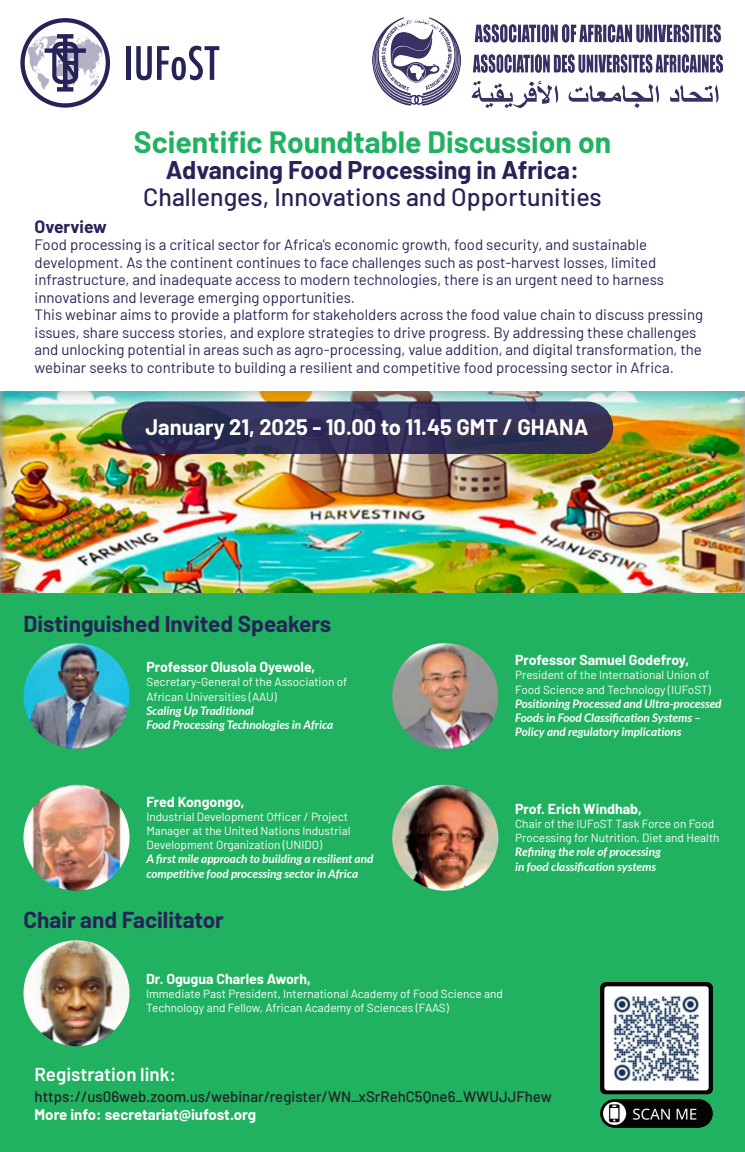
<style>
.page{position:relative;width:745px;height:1152px;background:#fff}
.page>*{position:absolute;margin:0;border:0;box-sizing:border-box;transform-origin:0 0}
.t1{font:700 30px "Barlow";color:#20b161}
.t2{font:500 25px "Barlow";color:#262357}
.t3{font:700 25px "Barlow";color:#262357}
.t4{font:700 22.5px "Barlow";color:#262357}
.t5{font:700 21.88px "Barlow";color:#fff}
.t6{font:600 18.75px "Barlow";color:#fff}
.t7{font:700 17.5px "Barlow";color:#262357}
.t8{font:15px/17.5px "Barlow";color:#262357}
.t9{font:500 15px "Barlow";color:#231f20}
.t10{font:700 15px "Barlow";color:#fff}
.t11{font:700 14.12px "Barlow";color:#fff}
.t12{font:11.75px/14.1px "Barlow";color:#fff}
.t13{font:italic 700 11.75px/14.1px "Lato";color:#fff}
</style>
<div class="page">
<div style="left:0;top:592px;width:744px;height:560px;background:#20b161"></div>
<img style="left:0;top:391px;width:744px;height:201px">
<div style="left:126px;top:46px;width:5px;height:34px;background:#262357"></div>
<svg style="left:136px;top:46px;width:83px;height:34px"></svg>
<div style="left:20px;top:18px;width:90px;height:90px;border:4px solid #262357;border-radius:50%"></div>
<svg style="left:28px;top:34px;width:75px;height:58px"></svg>
<img style="left:372px;top:18px;width:350px;height:90px">
<svg style="left:121px;top:401px;width:491px;height:53px;background:#333259"></svg>
<img style="left:600px;top:982px;width:112px;height:145px">
<img style="left:612px;top:994px;width:88px;height:89px">
<img style="left:23px;top:784px;width:106px;height:106px;border-radius:53px">
<img style="left:23px;top:643px;width:106px;height:106px;border-radius:53px">
<img style="left:23px;top:940px;width:106px;height:106px;border-radius:53px">
<img style="left:392px;top:643px;width:106px;height:106px;border-radius:53px">
<img style="left:392px;top:784px;width:106px;height:106px;border-radius:53px">
<h1 class="t1" style="left:134px;top:123px;width:478px">Scientific Roundtable Discussion on</h1>
<h2 class="t3" style="left:166px;top:154px;width:414px">Advancing Food Processing in Africa:</h2>
<h2 class="t2" style="left:143px;top:180px;width:459px">Challenges, Innovations and Opportunities</h2>
<p class="t7" style="left:35px;top:215px;width:74px">Overview</p>
<p class="t8" style="left:35px;top:235px;width:669px">Food processing is a critical sector for Africa's economic growth, food security, and sustainable development. As the continent continues to face challenges such as post-harvest losses, limited infrastructure, and inadequate access to modern technologies, there is an urgent need to harness innovations and leverage emerging opportunities.<br>This webinar aims to provide a platform for stakeholders across the food value chain to discuss pressing issues, share success stories, and explore strategies to drive progress. By addressing these challenges and unlocking potential in areas such as agro-processing, value addition, and digital transformation, the webinar seeks to contribute to building a resilient and competitive food processing sector in Africa.</p>
<h3 class="t5" style="left:145px;top:413px;width:444px">January 21, 2025 - 10.00 to 11.45 GMT / GHANA</h3>
<h3 class="t4" style="left:23px;top:609px;width:309px">Distinguished Invited Speakers</h3>
<p class="t11" style="left:146px;top:658px;width:170px">Professor Olusola Oyewole,</p>
<p class="t12" style="left:146px;top:674px;width:202px">Secretary-General of the Association of<br>African Universities (AAU)</p>
<p class="t13" style="left:146px;top:703px;width:188px">Scaling Up Traditional<br>Food Processing Technologies in Africa</p>
<p class="t11" style="left:515px;top:651px;width:175px">Professor Samuel Godefroy,</p>
<p class="t12" style="left:515px;top:667px;width:197px">President of the International Union of<br>Food Science and Technology (IUFoST)</p>
<p class="t13" style="left:515px;top:696px;width:208px">Positioning Processed and Ultra-processed<br>Foods in Food Classification Systems –<br>Policy and regulatory implications</p>
<p class="t11" style="left:146px;top:793px;width:99px">Fred Kongongo,</p>
<p class="t12" style="left:146px;top:809px;width:205px">Industrial Development Officer / Project<br>Manager at the United Nations Industrial<br>Development Organization (UNIDO)</p>
<p class="t13" style="left:146px;top:852px;width:228px">A first mile approach to building a resilient and competitive food processing sector in Africa</p>
<h3 class="t4" style="left:23px;top:905px;width:202px">Chair and Facilitator</h3>
<p class="t11" style="left:515px;top:800px;width:128px">Prof. Erich Windhab,</p>
<p class="t12" style="left:515px;top:816px;width:206px">Chair of the IUFoST Task Force on Food<br>Processing for Nutrition, Diet and Health</p>
<p class="t13" style="left:515px;top:844px;width:147px">Refining the role of processing in food classification systems</p>
<p class="t11" style="left:146px;top:969px;width:166px">Dr. Ogugua Charles Aworh,</p>
<p class="t12" style="left:146px;top:986px;width:358px">Immediate Past President, International Academy of Food Science and<br>Technology and Fellow, African Academy of Sciences (FAAS)</p>
<p class="t6" style="left:35px;top:1062px;width:143px">Registration link:</p>
<p class="t9" style="left:35px;top:1087px;width:518px">https://us06web.zoom.us/webinar/register/WN_xSrRehC5Qne6_WWUJJFhew</p>
<p class="t10" style="left:35px;top:1105px;width:223px">More info: secretariat@iufost.org</p>
</div>
